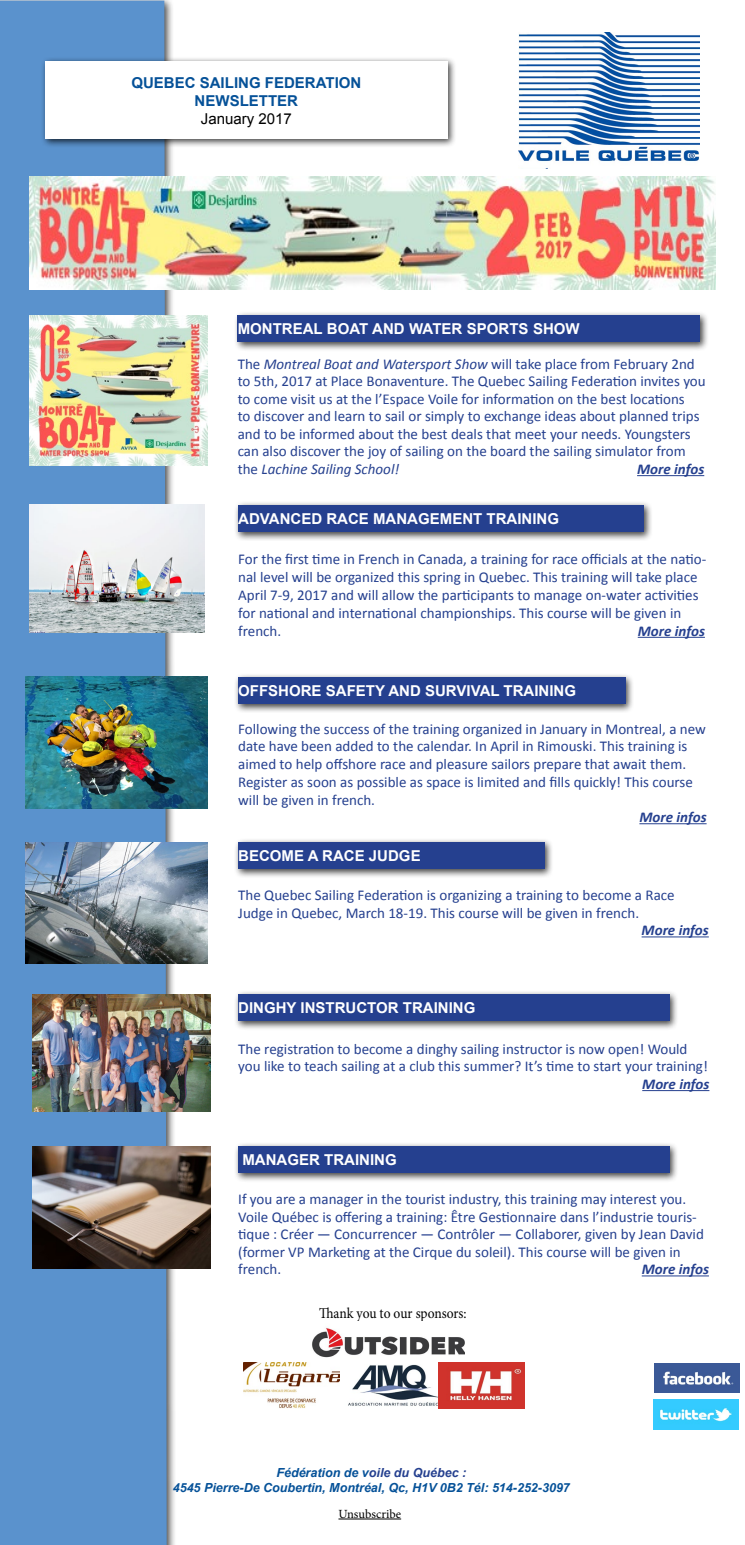
<style>
.page{position:relative;width:745px;height:1545px;background:#fff}
.page>*{position:absolute;margin:0;border:0;box-sizing:border-box;transform-origin:0 0}
.t1{font:15px/17.5px "Calibri";color:#25408f}
.t2{font:700 15px "Arial";color:#fff}
.t3{font:italic 700 15px "Calibri";color:#25408f}
.t4{font:700 15px/18px "Arial";color:#055198;text-align:center}
.t5{font:15px "Minion Pro";letter-spacing:-.005em;color:#000;scale:.9 1}
.t6{font:15px "Arial";color:#000}
.t7{font:italic 700 12.5px/15px "Arial";color:#055198;text-align:center}
.t8{font:12.5px "Minion Pro";color:#000}
.s1{font-weight:400;font-size:13.75px;color:#25408f}
.s2{font-style:italic}
.s3{color:#25408f}
</style>
<div class="page">
<div style="left:0;top:1px;width:167px;height:1544px;background:#5a92cd"></div>
<hr style="left:338px;top:1519px;width:63px;height:1px;background:#000">
<img style="left:654px;top:1363px;width:84px;height:30px">
<img style="left:653px;top:1399px;width:84px;height:30px">
<img style="left:25px;top:677px;width:182px;height:131px">
<div style="left:233px;top:990px;width:445px;height:41px;background:#000;opacity:.75"></div>
<div style="left:238px;top:994px;width:431px;height:27px;background:#25408f"></div>
<img style="left:312px;top:1328px;width:152px;height:30px">
<img style="left:243px;top:1362px;width:97px;height:46px">
<img style="left:348px;top:1364px;width:90px;height:42px">
<img style="left:438px;top:1362px;width:86px;height:46px">
<img style="left:25px;top:842px;width:182px;height:122px">
<img style="left:29px;top:505px;width:175px;height:127px">
<img style="left:32px;top:994px;width:178px;height:118px">
<div style="left:233px;top:1142px;width:445px;height:41px;background:#000;opacity:.75"></div>
<div style="left:238px;top:1146px;width:431px;height:27px;background:#25408f"></div>
<hr style="left:641px;top:1275px;width:67px;height:1px;background:#25408f">
<img style="left:32px;top:1146px;width:178px;height:122px">
<div style="left:41px;top:57px;width:415px;height:91px;background:#000;opacity:.75"></div>
<div style="left:45px;top:61px;width:402px;height:78px;background:#fff"></div>
<img style="left:518px;top:32px;width:181px;height:136px">
<div style="left:233px;top:672px;width:401px;height:41px;background:#000;opacity:.75"></div>
<div style="left:238px;top:677px;width:387px;height:27px;background:#25408f"></div>
<div style="left:233px;top:311px;width:476px;height:41px;background:#000;opacity:.75"></div>
<div style="left:237px;top:315px;width:462px;height:27px;background:#25408f"></div>
<hr style="left:636px;top:475px;width:67px;height:1px;background:#25408f">
<div style="left:233px;top:500px;width:419px;height:41px;background:#000;opacity:.75"></div>
<div style="left:238px;top:505px;width:405px;height:27px;background:#25408f"></div>
<hr style="left:637px;top:637px;width:67px;height:1px;background:#25408f">
<hr style="left:639px;top:823px;width:67px;height:1px;background:#25408f">
<div style="left:233px;top:838px;width:320px;height:41px;background:#000;opacity:.75"></div>
<div style="left:238px;top:842px;width:306px;height:27px;background:#25408f"></div>
<hr style="left:641px;top:936px;width:67px;height:1px;background:#25408f">
<hr style="left:641px;top:1090px;width:68px;height:1px;background:#25408f">
<img style="left:29px;top:177px;width:686px;height:112px">
<img style="left:29px;top:315px;width:178px;height:150px">
<p class="t4" style="left:131px;top:74px;width:231px">QUEBEC SAILING FEDERATION<br>NEWSLETTER</p>
<p class="t6" style="left:201px;top:108px;width:92px">January 2017</p>
<p class="t2" style="left:237px;top:319px;width:463px">MONTREAL BOAT AND WATER SPORTS SHOW<span class="s1">aint Laurent à Mon-</span></p>
<p class="t1" style="left:237px;top:355px;width:469px">The <span class="s2">Montreal Boat and Watersport Show</span> will take place from February 2nd to 5th, 2017 at Place Bonaventure. The Quebec Sailing Federation invites you to come visit us at the l’Espace Voile for information on the best locations<br>to discover and learn to sail or simply to exchange ideas about planned trips and to be informed about the best deals that meet your needs. Youngsters can also discover the joy of sailing on the board the sailing simulator from the <span class="s2">Lachine Sailing School!</span></p>
<p class="t3" style="left:636px;top:459px;width:69px">More infos</p>
<p class="t2" style="left:238px;top:509px;width:322px">ADVANCED RACE MANAGEMENT TRAINING</p>
<p class="t1" style="left:238px;top:550px;width:469px;line-height:18px">For the first time in French in Canada, a training for race officials at the natio&shy;nal level will be organized this spring in Quebec. This training will take place April 7-9, 2017 and will allow the participants to manage on-water activities for national and international championships. This course will be given in french.</p>
<p class="t3" style="left:637px;top:621px;width:69px">More infos</p>
<p class="t2" style="left:238px;top:680px;width:339px">OFFSHORE SAFETY AND SURVIVAL TRAINING</p>
<p class="t1" style="left:238px;top:720px;width:469px">Following the success of the training organized in January in Montreal, a new date have been added to the calendar. In April in Rimouski. This training is aimed to help offshore race and pleasure sailors prepare that await them.<br>Register as soon as possible as space is limited and fills quickly! This course will be given in french.</p>
<p class="t3" style="left:639px;top:808px;width:69px">More infos</p>
<p class="t2" style="left:238px;top:846px;width:184px">BECOME A RACE JUDGE</p>
<p class="t1" style="left:238px;top:886px;width:437px;line-height:18px">The Quebec Sailing Federation is organizing a training to become a Race<br>Judge in Quebec, March 18-19. This course will be given in french.</p>
<p class="t3" style="left:641px;top:921px;width:69px">More infos</p>
<p class="t2" style="left:238px;top:998px;width:238px">DINGHY INSTRUCTOR TRAINING</p>
<p class="t1" style="left:238px;top:1040px;width:471px">The registration to become a dinghy sailing instructor is now open! Would you like to teach sailing at a club this summer? It’s time to start your training!</p>
<p class="t3" style="left:641px;top:1074px;width:69px">More infos</p>
<p class="t2" style="left:242px;top:1150px;width:156px">MANAGER TRAINING</p>
<p class="t1" style="left:238px;top:1190px;width:467px">If you are a manager in the tourist industry, this training may interest you.<br>Voile Québec is offering a training: Être Gestionnaire dans l’industrie touris&shy;tique : Créer — Concurrencer — Contrôler — Collaborer, given by Jean David (former VP Marketing at the Cirque du soleil). This course will be given in french.</p>
<p class="t3" style="left:641px;top:1260px;width:69px">More infos</p>
<p class="t5" style="left:319px;top:1303px;width:165px">Thank you to our sponsors:</p>
<p class="t7" style="left:173px;top:1465px;width:398px">Fédération de v<span class="s3">oile du Québec :<br></span>4545 Pierre-De Coubertin, Montréal, Qc, H1V 0B2 Tél: 514-252-3097</p>
<p class="t8" style="left:338px;top:1505px;width:64px">Unsubscribe</p>
</div>
